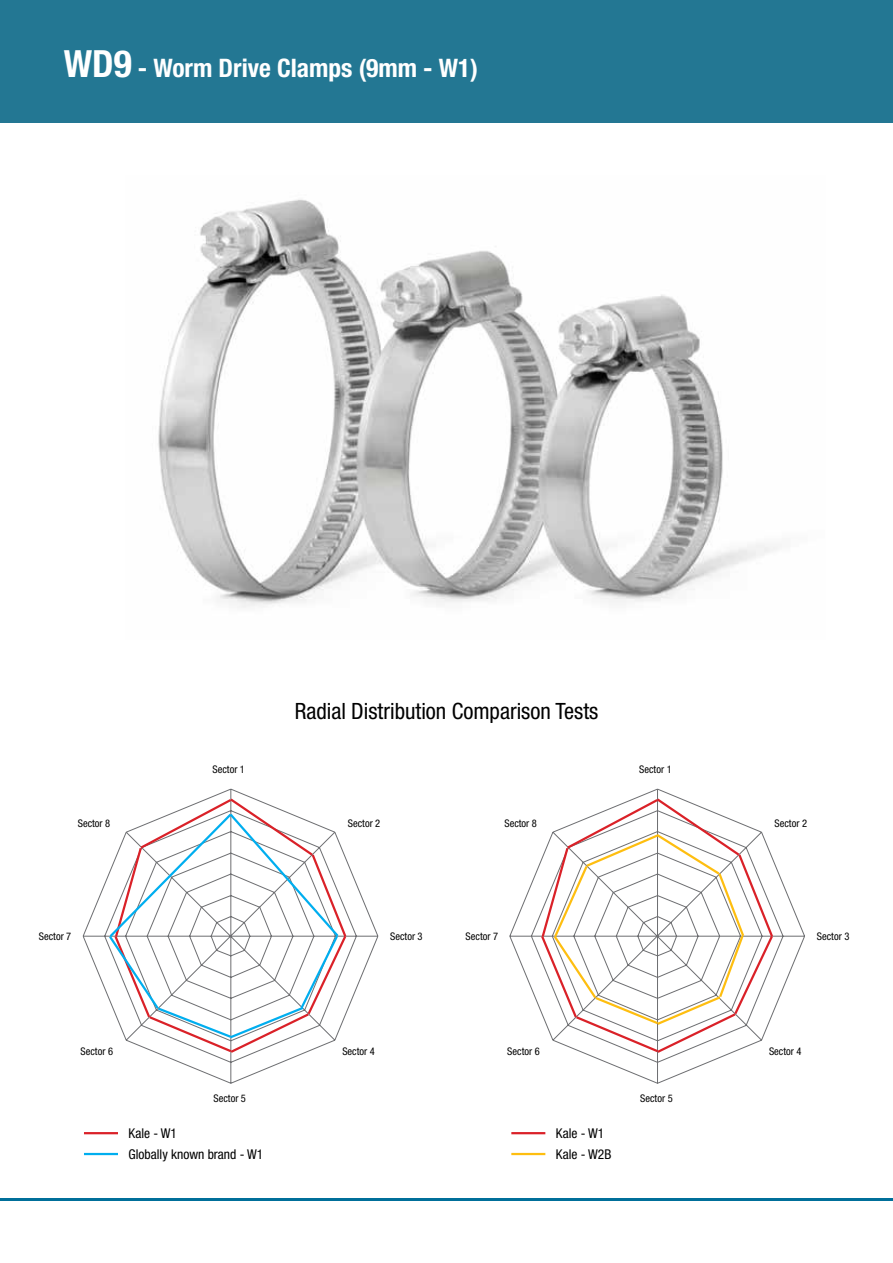
<style>
.page{position:relative;width:893px;height:1263px;background:#fff}
.page>*{position:absolute;margin:0;border:0;box-sizing:border-box;transform-origin:0 0}
.t1{font:700 condensed 25.5px "Helvetica Neue LT Pro";color:#fff}
.t2{font:condensed 22.5px "Helvetica Neue LT Pro";color:#000}
.t3{font:condensed 13.5px "Helvetica Neue LT Pro";color:#000}
.t4{font:condensed 10.5px "Helvetica Neue LT Pro";color:#000}
.s1{font-size:37.5px}
</style>
<div class="page">
<hr style="left:0;top:1198px;width:893px;height:2px;background:#006f9a">
<div style="left:0;top:0;width:893px;height:123px;background:#237793"></div>
<img style="left:158px;top:199px;width:620px;height:409px">
<svg style="left:82px;top:788px;width:297px;height:296px"></svg>
<svg style="left:509px;top:788px;width:296px;height:296px"></svg>
<svg style="left:107px;top:796px;width:241px;height:259px"></svg>
<svg style="left:539px;top:796px;width:236px;height:259px"></svg>
<hr style="left:84px;top:1132px;width:34px;height:2px;background:#da2128">
<hr style="left:511px;top:1132px;width:34px;height:2px;background:#da2128">
<hr style="left:84px;top:1153px;width:34px;height:2px;background:#00aeef">
<hr style="left:511px;top:1153px;width:34px;height:2px;background:#febe10">
<h1 class="t1" style="left:64px;top:52px;width:416px"><span class="s1">WD9</span> - Worm Drive Clamps (9mm - W1)</h1>
<h2 class="t2" style="left:295px;top:698px;width:305px">Radial Distribution Comparison Tests</h2>
<p class="t4" style="left:213px;top:763px;width:34px">Sector 1</p>
<p class="t4" style="left:639px;top:763px;width:34px">Sector 1</p>
<p class="t4" style="left:78px;top:818px;width:34px">Sector 8</p>
<p class="t4" style="left:348px;top:818px;width:34px">Sector 2</p>
<p class="t4" style="left:504px;top:818px;width:34px">Sector 8</p>
<p class="t4" style="left:775px;top:818px;width:34px">Sector 2</p>
<p class="t4" style="left:39px;top:930px;width:34px">Sector 7</p>
<p class="t4" style="left:390px;top:930px;width:34px">Sector 3</p>
<p class="t4" style="left:466px;top:930px;width:34px">Sector 7</p>
<p class="t4" style="left:817px;top:930px;width:34px">Sector 3</p>
<p class="t4" style="left:81px;top:1045px;width:34px">Sector 6</p>
<p class="t4" style="left:342px;top:1045px;width:34px">Sector 4</p>
<p class="t4" style="left:507px;top:1045px;width:34px">Sector 6</p>
<p class="t4" style="left:769px;top:1045px;width:34px">Sector 4</p>
<p class="t4" style="left:214px;top:1092px;width:34px">Sector 5</p>
<p class="t4" style="left:640px;top:1092px;width:34px">Sector 5</p>
<p class="t3" style="left:129px;top:1125px;width:50px">Kale - W1</p>
<p class="t3" style="left:556px;top:1125px;width:50px">Kale - W1</p>
<p class="t3" style="left:129px;top:1146px;width:136px">Globally known brand - W1</p>
<p class="t3" style="left:556px;top:1146px;width:57px">Kale - W2B</p>
</div>
